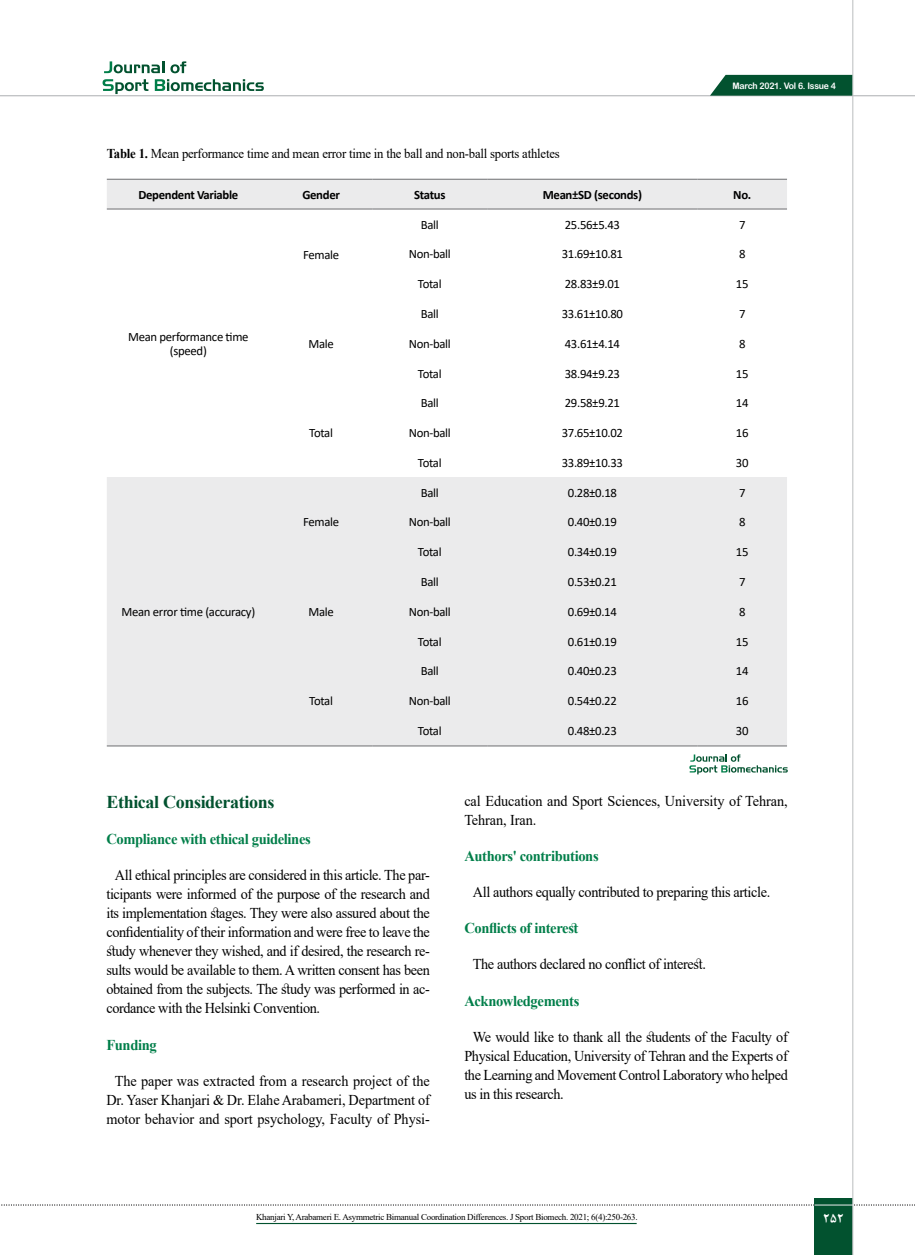
<style>
.page{position:relative;width:915px;height:1255px;background:#fff}
.page>*{position:absolute;margin:0;border:0;box-sizing:border-box;transform-origin:0 0}
.t1{font:700 18px "Times New Roman";letter-spacing:-.02em;color:#02522f}
.t2{font:15px/19px "Times New Roman";letter-spacing:-.025em;color:#000;scale:.95 1}
.t3{font:15px/19px "Times New Roman";letter-spacing:-.005em;color:#000;text-align:center;scale:.95 1}
.t4{font:700 15px "Times New Roman";letter-spacing:-.025em;color:#007e49}
.t5{font:13.5px "Times New Roman";letter-spacing:-.015em;color:#000;scale:.94 1}
.t6{font:700 13.5px "B Nazanin";color:#fff}
.t7{font:12.75px/14.7px "Calibri";letter-spacing:-.025em;color:#000;text-align:center}
.t8{font:700 12.75px "Calibri";letter-spacing:-.025em;color:#000}
.t9{font:9px "Times New Roman";letter-spacing:-.03em;color:#000}
.t10{font:9px "Arial Rounded MT Bold";letter-spacing:-.025em;color:#fff;scale:.96 1}
.s1{font-weight:700}
</style>
<div class="page">
<svg style="left:1px;top:1204px;width:914px;height:1px"></svg>
<div style="left:814px;top:1198px;width:39px;height:56px;background:#02522f"></div>
<hr style="left:851px;top:0;width:2px;height:1254px;background:#c2c4c6">
<hr style="left:814px;top:1204px;width:39px;height:1px;background:#ebebec">
<hr style="left:0;top:95px;width:914px;height:1px;background:#c2c4c6">
<svg style="left:710px;top:75px;width:142px;height:21px;background:#125d3c"></svg>
<svg style="left:104px;top:61px;width:60px;height:12px"></svg>
<svg style="left:170px;top:61px;width:16px;height:12px"></svg>
<svg style="left:102px;top:79px;width:46px;height:15px"></svg>
<svg style="left:155px;top:79px;width:109px;height:12px"></svg>
<svg style="left:107px;top:180px;width:679px;height:565px;fill:#ebebec"></svg>
<hr style="left:107px;top:179px;width:163px;height:1px;background:#6d6e71">
<hr style="left:270px;top:179px;width:102px;height:1px;background:#6d6e71">
<hr style="left:372px;top:179px;width:115px;height:1px;background:#6d6e71">
<hr style="left:487px;top:179px;width:210px;height:1px;background:#6d6e71">
<hr style="left:697px;top:179px;width:89px;height:1px;background:#6d6e71">
<hr style="left:107px;top:209px;width:163px;height:1px;background:#6d6e71">
<hr style="left:270px;top:209px;width:102px;height:1px;background:#6d6e71">
<hr style="left:372px;top:209px;width:115px;height:1px;background:#6d6e71">
<hr style="left:487px;top:209px;width:210px;height:1px;background:#6d6e71">
<hr style="left:697px;top:209px;width:89px;height:1px;background:#6d6e71">
<hr style="left:107px;top:745px;width:163px;height:1px;background:#6d6e71">
<hr style="left:270px;top:745px;width:102px;height:1px;background:#6d6e71">
<hr style="left:372px;top:745px;width:115px;height:1px;background:#6d6e71">
<hr style="left:487px;top:745px;width:210px;height:1px;background:#6d6e71">
<hr style="left:697px;top:745px;width:89px;height:1px;background:#6d6e71">
<svg style="left:689px;top:754px;width:98px;height:20px"></svg>
<hr style="left:256px;top:1222px;width:380px;height:1px;background:#02522f">
<p class="t10" style="left:732px;top:80px;width:109px">March 2021. Vol 6. Issue 4</p>
<p class="t5" style="left:107px;top:144px;width:483px"><span class="s1">Table 1.</span> Mean performance time and mean error time in the ball and non-ball sports athletes</p>
<p class="t8" style="left:138px;top:186px;width:101px">Dependent Variable</p>
<p class="t8" style="left:302px;top:186px;width:39px">Gender</p>
<p class="t8" style="left:414px;top:186px;width:33px">Status</p>
<p class="t8" style="left:542px;top:186px;width:101px">Mean±SD (seconds)</p>
<p class="t8" style="left:733px;top:186px;width:20px">No.</p>
<p class="t7" style="left:420px;top:217px;width:19px">Ball</p>
<p class="t7" style="left:564px;top:217px;width:57px">25.56±5.43</p>
<p class="t7" style="left:738px;top:217px;width:8px">7</p>
<p class="t7" style="left:303px;top:247px;width:37px">Female</p>
<p class="t7" style="left:408px;top:246px;width:43px">Non-ball</p>
<p class="t7" style="left:561px;top:246px;width:63px">31.69±10.81</p>
<p class="t7" style="left:738px;top:246px;width:8px">8</p>
<p class="t7" style="left:418px;top:276px;width:25px">Total</p>
<p class="t7" style="left:564px;top:276px;width:57px">28.83±9.01</p>
<p class="t7" style="left:735px;top:276px;width:14px">15</p>
<p class="t7" style="left:420px;top:306px;width:19px">Ball</p>
<p class="t7" style="left:561px;top:306px;width:63px">33.61±10.80</p>
<p class="t7" style="left:738px;top:306px;width:8px">7</p>
<p class="t7" style="left:128px;top:329px;width:122px">Mean performance time (speed(</p>
<p class="t7" style="left:308px;top:336px;width:27px">Male</p>
<p class="t7" style="left:408px;top:336px;width:43px">Non-ball</p>
<p class="t7" style="left:564px;top:336px;width:57px">43.61±4.14</p>
<p class="t7" style="left:738px;top:336px;width:8px">8</p>
<p class="t7" style="left:418px;top:365px;width:25px">Total</p>
<p class="t7" style="left:564px;top:365px;width:57px">38.94±9.23</p>
<p class="t7" style="left:735px;top:365px;width:14px">15</p>
<p class="t7" style="left:420px;top:395px;width:19px">Ball</p>
<p class="t7" style="left:564px;top:395px;width:57px">29.58±9.21</p>
<p class="t7" style="left:735px;top:395px;width:14px">14</p>
<p class="t7" style="left:309px;top:425px;width:25px">Total</p>
<p class="t7" style="left:408px;top:425px;width:43px">Non-ball</p>
<p class="t7" style="left:561px;top:425px;width:63px">37.65±10.02</p>
<p class="t7" style="left:735px;top:425px;width:14px">16</p>
<p class="t7" style="left:418px;top:455px;width:25px">Total</p>
<p class="t7" style="left:561px;top:455px;width:63px">33.89±10.33</p>
<p class="t7" style="left:735px;top:455px;width:14px">30</p>
<p class="t7" style="left:420px;top:485px;width:19px">Ball</p>
<p class="t7" style="left:567px;top:485px;width:51px">0.28±0.18</p>
<p class="t7" style="left:738px;top:485px;width:8px">7</p>
<p class="t7" style="left:303px;top:514px;width:37px">Female</p>
<p class="t7" style="left:408px;top:514px;width:43px">Non-ball</p>
<p class="t7" style="left:567px;top:514px;width:51px">0.40±0.19</p>
<p class="t7" style="left:738px;top:514px;width:8px">8</p>
<p class="t7" style="left:418px;top:544px;width:25px">Total</p>
<p class="t7" style="left:567px;top:544px;width:51px">0.34±0.19</p>
<p class="t7" style="left:735px;top:544px;width:14px">15</p>
<p class="t7" style="left:420px;top:574px;width:19px">Ball</p>
<p class="t7" style="left:567px;top:574px;width:51px">0.53±0.21</p>
<p class="t7" style="left:738px;top:574px;width:8px">7</p>
<p class="t7" style="left:121px;top:604px;width:135px">Mean error time (accuracy(</p>
<p class="t7" style="left:308px;top:604px;width:27px">Male</p>
<p class="t7" style="left:408px;top:604px;width:43px">Non-ball</p>
<p class="t7" style="left:567px;top:604px;width:51px">0.69±0.14</p>
<p class="t7" style="left:738px;top:604px;width:8px">8</p>
<p class="t7" style="left:418px;top:633px;width:25px">Total</p>
<p class="t7" style="left:567px;top:633px;width:51px">0.61±0.19</p>
<p class="t7" style="left:735px;top:633px;width:14px">15</p>
<p class="t7" style="left:420px;top:663px;width:19px">Ball</p>
<p class="t7" style="left:567px;top:663px;width:51px">0.40±0.23</p>
<p class="t7" style="left:735px;top:663px;width:14px">14</p>
<p class="t7" style="left:309px;top:693px;width:25px">Total</p>
<p class="t7" style="left:408px;top:693px;width:43px">Non-ball</p>
<p class="t7" style="left:567px;top:693px;width:51px">0.54±0.22</p>
<p class="t7" style="left:735px;top:693px;width:14px">16</p>
<p class="t7" style="left:418px;top:723px;width:25px">Total</p>
<p class="t7" style="left:567px;top:723px;width:51px">0.48±0.23</p>
<p class="t7" style="left:735px;top:723px;width:14px">30</p>
<p class="t1" style="left:106px;top:788px;width:169px">Ethical Considerations</p>
<p class="t4" style="left:106px;top:828px;width:206px">Compliance with ethical guidelines</p>
<p class="t2" style="left:115px;top:865px;width:333px">All ethical principles are considered in this article. The par-</p>
<p class="t2" style="left:106px;top:903px;width:342px">its implementation stages. They were also assured about the confidentiality of their information and were free to leave the</p>
<p class="t2" style="left:106px;top:960px;width:342px">sults would be available to them A. written consent has been</p>
<p class="t2" style="left:106px;top:884px;width:342px">ticipants were informed of the purpose of the research and</p>
<p class="t2" style="left:106px;top:941px;width:342px">study whenever they wished, and if desired, the research re-</p>
<p class="t2" style="left:106px;top:979px;width:342px">obtained from the subjects. The study was performed in ac-</p>
<p class="t2" style="left:106px;top:998px;width:226px">cordance with the Helsinki Convention.</p>
<p class="t4" style="left:106px;top:1033px;width:52px">Funding</p>
<p class="t3" style="left:106px;top:1070px;width:342px">The paper was extracted from a research project of the<br>Dr. Yaser Khanjari &amp; Dr. ElaheArabameri, Department of</p>
<p class="t3" style="left:106px;top:1108px;width:342px">motor behavior and sport psychology, Faculty of Physi-</p>
<p class="t3" style="left:464px;top:791px;width:342px;text-align:left">cal Education and Sport Sciences, University of Tehran,<br>Tehran, Iran.</p>
<p class="t4" style="left:464px;top:845px;width:136px">Authors' contributions</p>
<p class="t2" style="left:472px;top:882px;width:314px">All authors equally contributed to preparing this article.</p>
<p class="t4" style="left:464px;top:917px;width:115px">Conflicts of interest</p>
<p class="t2" style="left:472px;top:954px;width:247px">The authors declared no conflict of interest.</p>
<p class="t4" style="left:464px;top:989px;width:116px">Acknowledgements</p>
<p class="t2" style="left:464px;top:1026px;width:342px;text-align:justify;text-indent:9px">We would like to thank all the students of the Faculty of Physical Education, University of Tehran and the Experts of the Learning and Movement Control Laboratory who helped us in this research.</p>
<p class="t9" style="left:256px;top:1210px;width:383px">Khanjari ,Y Arabameri .E Asymmetric Bimanual Coordination Differences J. Sport Biomech. 2021 (4)6; :250-263.</p>
<p class="t6" style="left:822px;top:1209px;width:22px">252</p>
</div>
